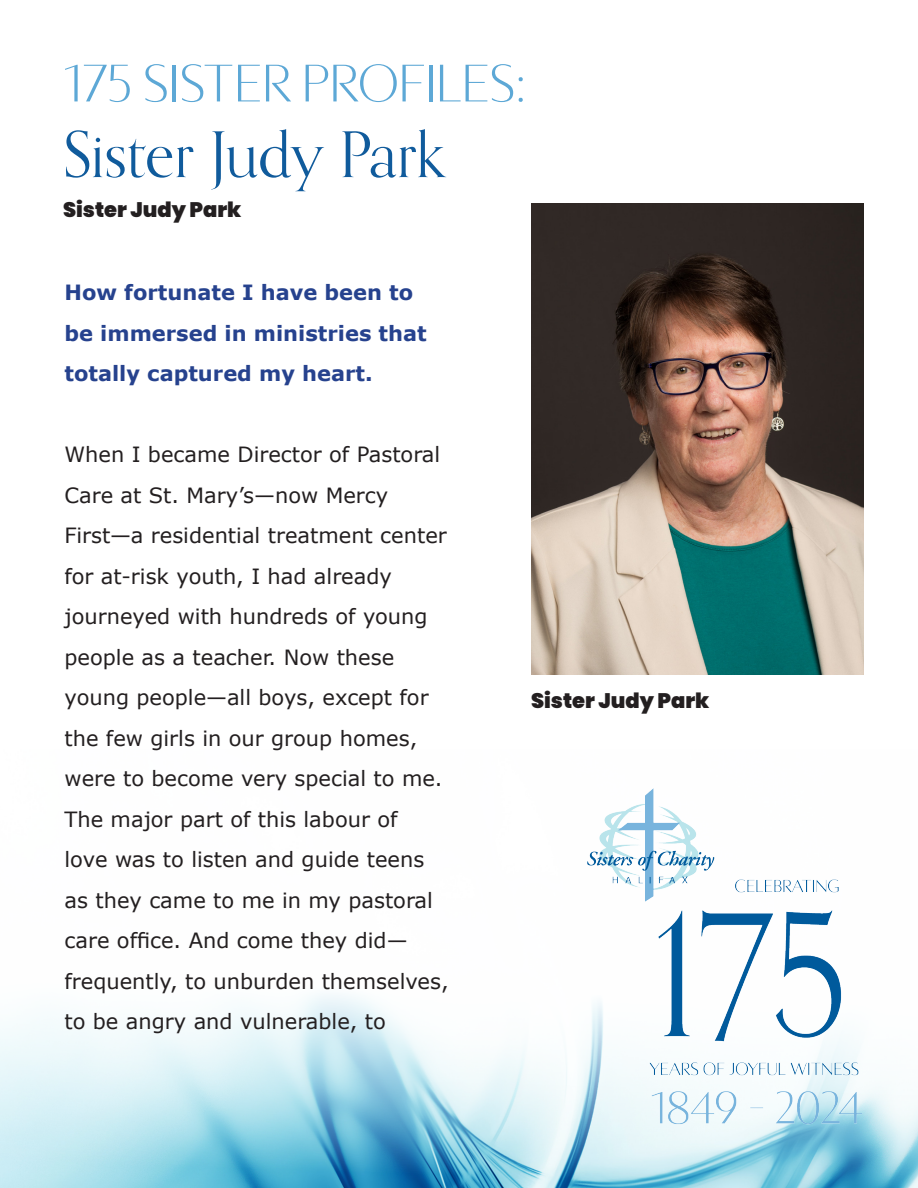
<style>
.page{position:relative;width:918px;height:1188px;background:#fff}
.page>*{position:absolute;margin:0;border:0;box-sizing:border-box;transform-origin:0 0}
.t1{font:63px "Orpheus Pro";letter-spacing:-.005em;color:#105b9c}
.t2{font:54px "Averes Title";color:#5da8d6}
.Font{font:21px/40.5px "Verdana";color:#231f20}
.Pull_Out_Quotes{font:700 21px/40.5px "Verdana";color:#26428e}
.t3{font:900 21px "Poppins";color:#231f20}
</style>
<div class="page">
<img style="left:0;top:994px;width:918px;height:194px">
<img style="left:587px;top:788px;width:277px;height:346px">
<img style="left:531px;top:204px;width:333px;height:471px">
<p class="t2" style="left:63px;top:52px;width:464px">175 SISTER PROFILES:</p>
<p class="t1" style="left:63px;top:116px;width:383px">Sister Judy Park</p>
<p class="t3" style="left:63px;top:197px;width:180px">Sister Judy Park</p>
<p class="Pull_Out_Quotes" style="left:64px;top:272px;width:364px">How fortunate I have been to be immersed in ministries that totally captured my heart.</p>
<p class="Font" style="left:64px;top:435px;width:386px">When I became Director of Pastoral<br>Care at St. Mary’s—now Mercy<br>First—a residential treatment center for at-risk youth, I had already journeyed with hundreds of young people as a teacher. Now these young people—all boys, except for the few girls in our group homes, were to become very special to me.<br>The major part of this labour of<br>love was to listen and guide teens as they came to me in my pastoral care office. And come they did— frequently, to unburden themselves, to be angry and vulnerable, to</p>
<p class="t3" style="left:531px;top:688px;width:180px">Sister Judy Park</p>
</div>
